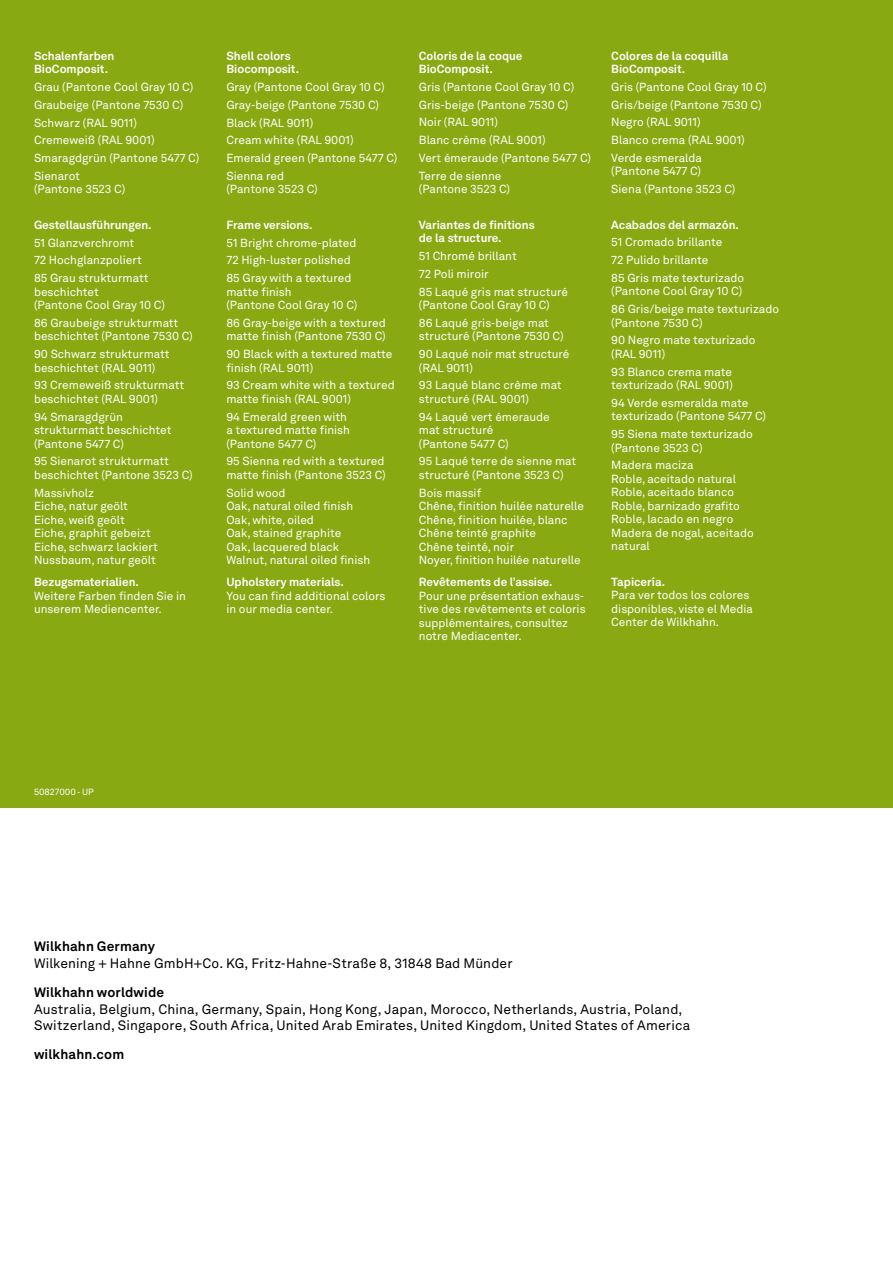
<style>
.page{position:relative;width:893px;height:1263px;background:#fff}
.page>*{position:absolute;margin:0;border:0;box-sizing:border-box;transform-origin:0 0}
.t1{font:13.5px/16.5px "Akkurat LL";letter-spacing:.01em;color:#000}
.t2{font:700 13.5px "Akkurat LL";letter-spacing:.01em;color:#000}
.t3{font:11.7px/13.5px "Akkurat LL";color:#fff}
.t4{font:700 11.7px/13.5px "Akkurat LL";color:#fff}
.t5{font:9px "Akkurat LL";color:#fff}
</style>
<div class="page">
<div style="left:0;top:0;width:893px;height:808px;background:#89a912"></div>
<p class="t4" style="left:34px;top:48px;width:82px">Schalenfarben<br>BioComposit.</p>
<p class="t3" style="left:34px;top:78px;width:167px;line-height:17.7px">Grau (Pantone Cool Gray 10 C)<br>Graubeige (Pantone 7530 C)<br>Schwarz (RAL 9011)<br>Cremeweiß (RAL 9001)<br>Smaragdgrün (Pantone 5477 C)<br>Sienarot</p>
<p class="t3" style="left:34px;top:182px;width:93px">(Pantone 3523 C)</p>
<p class="t4" style="left:34px;top:217px;width:119px">Gestellausführungen.</p>
<p class="t3" style="left:34px;top:233px;width:116px;line-height:17.7px">51 Glanzverchromt<br>72 Hochglanzpoliert<br>85 Grau strukturmatt</p>
<p class="t3" style="left:34px;top:284px;width:132px">beschichtet<br>(Pantone Cool Gray 10 C)</p>
<p class="t3" style="left:34px;top:315px;width:160px">86 Graubeige strukturmatt beschichtet (Pantone 7530 C)</p>
<p class="t3" style="left:34px;top:347px;width:137px">90 Schwarz strukturmatt beschichtet (RAL 9011)</p>
<p class="t3" style="left:34px;top:378px;width:152px">93 Cremeweiß strukturmatt beschichtet (RAL 9001)</p>
<p class="t3" style="left:34px;top:409px;width:139px">94 Smaragdgrün strukturmatt beschichtet (Pantone 5477 C)</p>
<p class="t3" style="left:34px;top:454px;width:160px">95 Sienarot strukturmatt beschichtet (Pantone 3523 C)</p>
<p class="t3" style="left:34px;top:485px;width:125px">Massivholz<br>Eiche, natur geölt<br>Eiche, weiß geölt<br>Eiche, graphit gebeizt<br>Eiche, schwarz lackiert<br>Nussbaum, natur geölt</p>
<p class="t4" style="left:34px;top:575px;width:107px">Bezugsmaterialien.</p>
<p class="t3" style="left:34px;top:588px;width:154px">Weitere Farben finden Sie in unserem Mediencenter.</p>
<p class="t4" style="left:226px;top:48px;width:74px">Shell colors<br>Biocomposit.</p>
<p class="t3" style="left:226px;top:78px;width:172px;line-height:17.7px">Gray (Pantone Cool Gray 10 C)<br>Gray-beige (Pantone 7530 C)<br>Black (RAL 9011)<br>Cream white (RAL 9001)<br>Emerald green (Pantone 5477 C)<br>Sienna red</p>
<p class="t3" style="left:226px;top:182px;width:93px">(Pantone 3523 C)</p>
<p class="t4" style="left:226px;top:217px;width:87px">Frame versions.</p>
<p class="t3" style="left:226px;top:233px;width:132px;line-height:17.7px">51 Bright chrome-plated<br>72 High-luster polished<br>85 Gray with a textured</p>
<p class="t3" style="left:226px;top:284px;width:132px">matte finish<br>(Pantone Cool Gray 10 C)</p>
<p class="t3" style="left:226px;top:315px;width:161px">86 Gray-beige with a textured matte finish (Pantone 7530 C)</p>
<p class="t3" style="left:226px;top:347px;width:168px">90 Black with a textured matte finish (RAL 9011)</p>
<p class="t3" style="left:226px;top:378px;width:170px">93 Cream white with a textured matte finish (RAL 9001)</p>
<p class="t3" style="left:226px;top:409px;width:125px">94 Emerald green with a textured matte finish (Pantone 5477 C)</p>
<p class="t3" style="left:226px;top:454px;width:161px">95 Sienna red with a textured matte finish (Pantone 3523 C)</p>
<p class="t3" style="left:226px;top:485px;width:145px">Solid wood<br>Oak, natural oiled finish<br>Oak, white, oiled<br>Oak, stained graphite<br>Oak, lacquered black<br>Walnut, natural oiled finish</p>
<p class="t4" style="left:226px;top:574px;width:119px">Upholstery materials.</p>
<p class="t3" style="left:226px;top:588px;width:161px">You can find additional colors in our media center.</p>
<p class="t4" style="left:419px;top:48px;width:105px">Coloris de la coque<br>BioComposit.</p>
<p class="t3" style="left:419px;top:77px;width:174px;line-height:17.7px">Gris (Pantone Cool Gray 10 C)<br>Gris-beige (Pantone 7530 C)<br>Noir (RAL 9011)<br>Blanc crème (RAL 9001)<br>Vert émeraude (Pantone 5477 C)<br>Terre de sienne</p>
<p class="t3" style="left:419px;top:182px;width:93px">(Pantone 3523 C)</p>
<p class="t4" style="left:419px;top:217px;width:117px">Variantes de finitions de la structure.</p>
<p class="t3" style="left:419px;top:246px;width:151px;line-height:17.7px">51 Chromé brillant<br>72 Poli miroir<br>85 Laqué gris mat structuré</p>
<p class="t3" style="left:419px;top:295px;width:132px;line-height:17.7px">(Pantone Cool Gray 10 C)<br>86 Laqué gris-beige mat</p>
<p class="t3" style="left:419px;top:327px;width:152px;line-height:17.7px">structuré (Pantone 7530 C)<br>90 Laqué noir mat structuré</p>
<p class="t3" style="left:419px;top:358px;width:144px;line-height:17.7px">(RAL 9011)<br>93 Laqué blanc crème mat</p>
<p class="t3" style="left:419px;top:389px;width:132px;line-height:17.7px">structuré (RAL 9001)<br>94 Laqué vert émeraude</p>
<p class="t3" style="left:419px;top:423px;width:91px">mat structuré (Pantone 5477 C)</p>
<p class="t3" style="left:419px;top:454px;width:159px">95 Laqué terre de sienne mat structuré (Pantone 3523 C)</p>
<p class="t3" style="left:419px;top:485px;width:167px">Bois massif<br>Chêne, finition huilée naturelle<br>Chêne, finition huilée, blanc<br>Chêne teinté graphite<br>Chêne teinté, noir<br>Noyer, finition huilée naturelle</p>
<p class="t4" style="left:419px;top:574px;width:135px">Revêtements de l’assise.</p>
<p class="t3" style="left:419px;top:588px;width:168px">Pour une présentation exhaus&shy;tive des revêtements et coloris supplémentaires, consultez notre Mediacenter.</p>
<p class="t4" style="left:611px;top:48px;width:119px">Colores de la coquilla<br>BioComposit.</p>
<p class="t3" style="left:611px;top:77px;width:157px;line-height:17.7px">Gris (Pantone Cool Gray 10 C)<br>Gris/beige (Pantone 7530 C)<br>Negro (RAL 9011)<br>Blanco crema (RAL 9001)<br>Verde esmeralda</p>
<p class="t3" style="left:611px;top:162px;width:126px;line-height:17.7px">(Pantone 5477 C)<br>Siena (Pantone 3523 C)</p>
<p class="t4" style="left:611px;top:217px;width:129px">Acabados del armazón.</p>
<p class="t3" style="left:611px;top:233px;width:134px;line-height:17.7px">51 Cromado brillante<br>72 Pulido brillante<br>85 Gris mate texturizado</p>
<p class="t3" style="left:611px;top:282px;width:169px;line-height:17.7px">(Pantone Cool Gray 10 C)<br>86 Gris/beige mate texturizado</p>
<p class="t3" style="left:611px;top:313px;width:146px;line-height:17.7px">(Pantone 7530 C)<br>90 Negro mate texturizado</p>
<p class="t3" style="left:611px;top:344px;width:122px;line-height:17.7px">(RAL 9011)<br>93 Blanco crema mate</p>
<p class="t3" style="left:611px;top:376px;width:138px;line-height:17.7px">texturizado (RAL 9001)<br>94 Verde esmeralda mate</p>
<p class="t3" style="left:611px;top:407px;width:156px;line-height:17.7px">texturizado (Pantone 5477 C)<br>95 Siena mate texturizado</p>
<p class="t3" style="left:611px;top:438px;width:93px;line-height:17.7px">(Pantone 3523 C)<br>Madera maciza</p>
<p class="t3" style="left:611px;top:471px;width:144px">Roble, aceitado natural<br>Roble, aceitado blanco<br>Roble, barnizado grafito<br>Roble, lacado en negro<br>Madera de nogal, aceitado natural</p>
<p class="t4" style="left:611px;top:574px;width:55px">Tapicería.</p>
<p class="t3" style="left:611px;top:588px;width:143px">Para ver todos los colores disponibles, viste el Media<br>Center de Wilkhahn.</p>
<p class="t5" style="left:34px;top:785px;width:61px">50827000 - UP</p>
<p class="t2" style="left:34px;top:936px;width:123px">Wilkhahn Germany</p>
<p class="t1" style="left:34px;top:954px;width:480px">Wilkening + Hahne GmbH+Co. KG, Fritz-Hahne-Straße 8, 31848 Bad Münder</p>
<p class="t2" style="left:34px;top:982px;width:132px">Wilkhahn worldwide</p>
<p class="t1" style="left:34px;top:1000px;width:658px">Australia, Belgium, China, Germany, Spain, Hong Kong, Japan, Morocco, Netherlands, Austria, Poland,<br>Switzerland, Singapore, South Africa, United Arab Emirates, United Kingdom, United States of America</p>
<p class="t2" style="left:34px;top:1044px;width:92px">wilkhahn.com</p>
</div>
